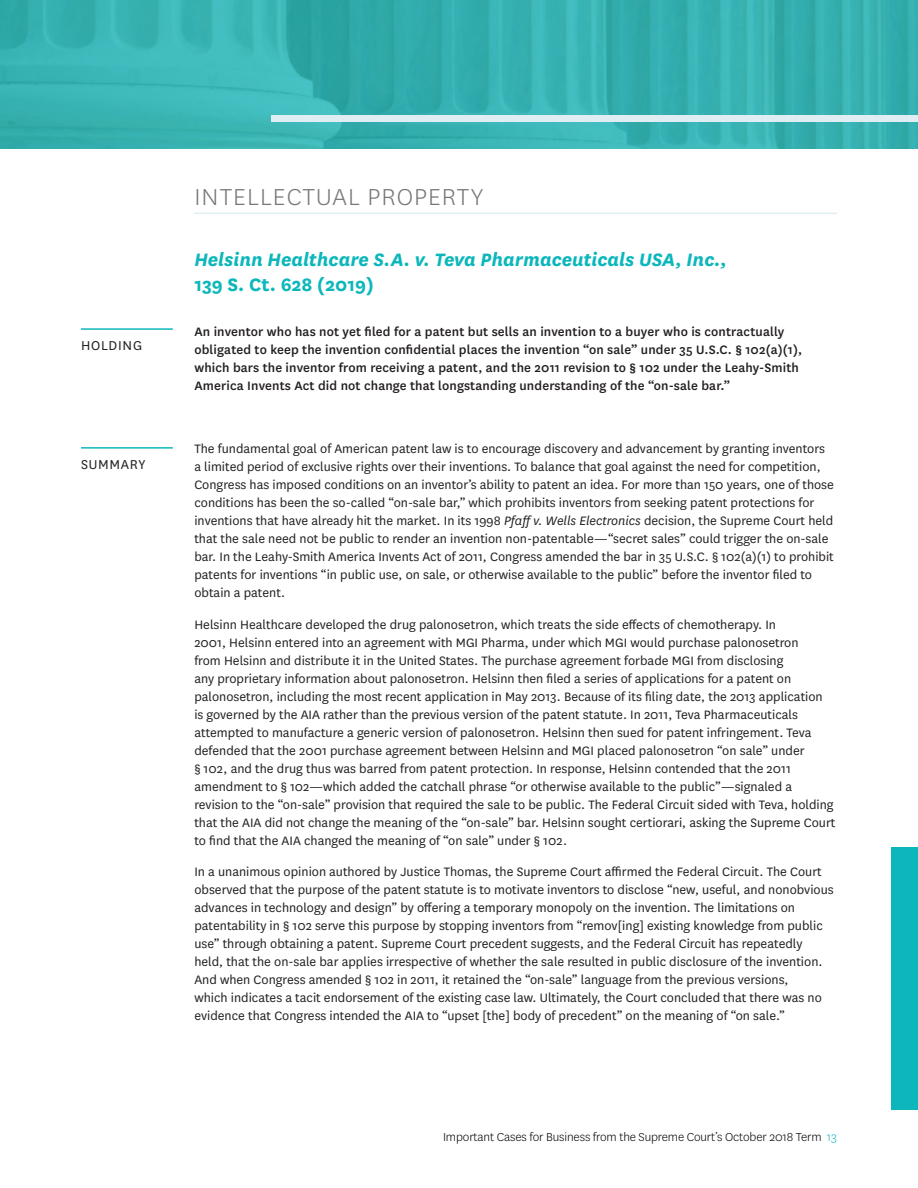
<style>
.page{position:relative;width:918px;height:1188px;background:#fff}
.page>*{position:absolute;margin:0;border:0;box-sizing:border-box;transform-origin:0 0}
._02__Head_Level_One{font:300 27px "National";letter-spacing:.04em;color:#77777a}
._02__Head_Level_One-2{font:italic 700 21px/25.2px "National";color:#0cb7bb}
._03__Body{font:15px "National";letter-spacing:.05em;color:#231f20}
._03__Body-2{font:14.25px/18px "National";color:#231f20}
._03__Body-3{font:500 14.25px/18px "National";letter-spacing:.01em;color:#231f20}
.t1{font:300 13.5px "National";letter-spacing:-.01em;color:#000}
.s1{font-style:normal}
.s2{font-style:italic}
.s3{color:#0db7bc}
</style>
<div class="page">
<svg style="left:0;top:0;width:918px;height:148px;background:#37b1b1"></svg>
<div style="left:891px;top:848px;width:27px;height:262px;background:#0cb7bb"></div>
<div style="left:271px;top:115px;width:647px;height:7px;background:#e0eef3"></div>
<hr style="left:81px;top:328px;width:92px;height:2px;background:#0cb7bb">
<hr style="left:81px;top:447px;width:92px;height:2px;background:#0cb7bb">
<hr style="left:194px;top:213px;width:643px;height:1px;background:#e0eef3">
<p class="_03__Body" style="left:81px;top:336px;width:63px">HOLDING</p>
<p class="_03__Body" style="left:81px;top:455px;width:66px">SUMMARY</p>
<p class="_02__Head_Level_One" style="left:194px;top:180px;width:291px">INTELLECTUAL PROPERTY</p>
<p class="_02__Head_Level_One-2" style="left:194px;top:246px;width:534px">Helsinn Healthcare S.A. v. Teva Pharmaceuticals USA, Inc.,<br><span class="s1">139 S. Ct. 628 (2019)</span></p>
<p class="_03__Body-3" style="left:194px;top:322px;width:609px">An inventor who has not yet filed for a patent but sells an invention to a buyer who is contractually obligated to keep the invention confidential places the invention “on sale” under 35 U.S.C. § 102(a)(1), which bars the inventor from receiving a patent, and the 2011 revision to § 102 under the Leahy-Smith America Invents Act did not change that longstanding understanding of the “on-sale bar.”</p>
<p class="_03__Body-2" style="left:194px;top:439px;width:641px">The fundamental goal of American patent law is to encourage discovery and advancement by granting inventors a limited period of exclusive rights over their inventions. To balance that goal against the need for competition, Congress has imposed conditions on an inventor’s ability to patent an idea. For more than 150 years, one of those conditions has been the so-called “on-sale bar,” which prohibits inventors from seeking patent protections for inventions that have already hit the market. In its 1998 <span class="s2">Pfaff v. Wells Electronics</span> decision, the Supreme Court held that the sale need not be public to render an invention non-patentable—“secret sales” could trigger the on-sale bar. In the Leahy-Smith America Invents Act of 2011, Congress amended the bar in 35 U.S.C. § 102(a)(1) to prohibit patents for inventions “in public use, on sale, or otherwise available to the public” before the inventor filed to obtain a patent.</p>
<p class="_03__Body-2" style="left:194px;top:615px;width:643px">Helsinn Healthcare developed the drug palonosetron, which treats the side effects of chemotherapy. In<br>2001, Helsinn entered into an agreement with MGI Pharma, under which MGI would purchase palonosetron<br>from Helsinn and distribute it in the United States. The purchase agreement forbade MGI from disclosing<br>any proprietary information about palonosetron. Helsinn then filed a series of applications for a patent on palonosetron, including the most recent application in May 2013. Because of its filing date, the 2013 application<br>is governed by the AIA rather than the previous version of the patent statute. In 2011, Teva Pharmaceuticals attempted to manufacture a generic version of palonosetron. Helsinn then sued for patent infringement. Teva defended that the 2001 purchase agreement between Helsinn and MGI placed palonosetron “on sale” under<br>§ 102, and the drug thus was barred from patent protection. In response, Helsinn contended that the 2011 amendment to § 102—which added the catchall phrase “or otherwise available to the public”—signaled a revision to the “on-sale” provision that required the sale to be public. The Federal Circuit sided with Teva, holding that the AIA did not change the meaning of the “on-sale” bar. Helsinn sought certiorari, asking the Supreme Court to find that the AIA changed the meaning of “on sale” under § 102.</p>
<p class="_03__Body-2" style="left:194px;top:862px;width:641px">In a unanimous opinion authored by Justice Thomas, the Supreme Court affirmed the Federal Circuit. The Court observed that the purpose of the patent statute is to motivate inventors to disclose “new, useful, and nonobvious advances in technology and design” by offering a temporary monopoly on the invention. The limitations on patentability in § 102 serve this purpose by stopping inventors from “remov[ing] existing knowledge from public use” through obtaining a patent. Supreme Court precedent suggests, and the Federal Circuit has repeatedly held, that the on-sale bar applies irrespective of whether the sale resulted in public disclosure of the invention.<br>And when Congress amended § 102 in 2011, it retained the “on-sale” language from the previous versions,<br>which indicates a tacit endorsement of the existing case law. Ultimately, the Court concluded that there was no evidence that Congress intended the AIA to “upset [the] body of precedent” on the meaning of “on sale.”</p>
<p class="t1" style="left:443px;top:1128px;width:395px">Important Cases for Business from the Supreme Court’s October 2018 Term <span class="s3">13</span></p>
</div>
